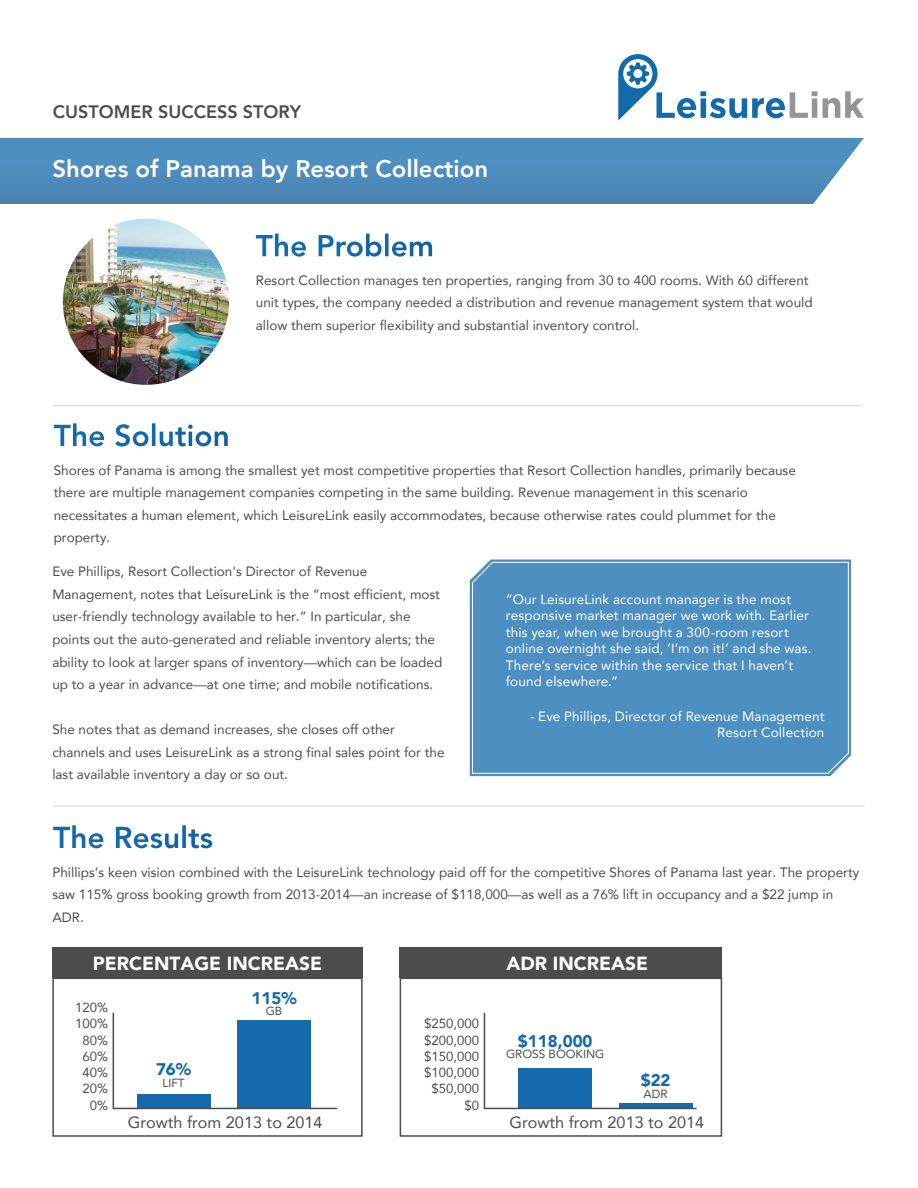
<style>
.page{position:relative;width:918px;height:1188px;background:#fff}
.page>*{position:absolute;margin:0;border:0;box-sizing:border-box;transform-origin:0 0}
.t1{font:800 24px "Avenir";color:#fff}
.t2{font:900 18.9px "Avenir";color:#fdfdfd}
.t3{font:800 18px "Avenir";color:#4b4c4d}
.t4{font:900 16.8px "Avenir";color:#146aad}
.t5{font:16.2px "Avenir";color:#4b4c4d}
.t6{font:13.5px/22.5px "Avenir";color:#4b4c4d}
.t7{font:13.5px/16.5px "Avenir";letter-spacing:.01em;color:#fff}
.t8{font:13.2px/16.2px "Avenir";color:#4b4c4d;text-align:right}
.t9{font:11.85px "Avenir";color:#4b4c4d}
</style>
<div class="page">
<svg style="left:0;top:138px;width:864px;height:66px;background:#528ebd"></svg>
<svg style="left:823px;top:91px;width:41px;height:27px"></svg>
<svg style="left:618px;top:54px;width:199px;height:67px"></svg>
<svg style="left:112px;top:1012px;width:226px;height:98px"></svg>
<div style="left:52px;top:978px;width:311px;height:159px;border:2px solid #4b4c4d"></div>
<div style="left:52px;top:948px;width:311px;height:30px;background:#4b4c4d"></div>
<svg style="left:483px;top:1012px;width:214px;height:98px"></svg>
<div style="left:400px;top:978px;width:322px;height:159px;border:2px solid #4b4c4d"></div>
<div style="left:400px;top:948px;width:322px;height:30px;background:#4b4c4d"></div>
<svg style="left:54px;top:423px;width:174px;height:24px"></svg>
<hr style="left:53px;top:405px;width:808px;height:1px;background:#d1d2d4">
<hr style="left:53px;top:806px;width:812px;height:1px;background:#d1d2d4">
<img style="left:63px;top:219px;width:166px;height:166px;border-radius:83px">
<svg style="left:256px;top:234px;width:176px;height:23px"></svg>
<svg style="left:53px;top:825px;width:159px;height:23px"></svg>
<div style="left:470px;top:560px;width:381px;height:216px;background:#4d8fc0"></div>
<div style="left:472px;top:561px;width:378px;height:213px;background:#4d8fc0"></div>
<h3 class="t3" style="left:53px;top:98px;width:250px">CUSTOMER SUCCESS STORY</h3>
<h1 class="t1" style="left:52px;top:150px;width:437px">Shores of Panama by Resort Collection</h1>
<p class="t6" style="left:256px;top:268px;width:558px">Resort Collection manages ten properties, ranging from 30 to 400 rooms. With 60 different unit types, the company needed a distribution and revenue management system that would allow them superior flexibility and substantial inventory control.</p>
<p class="t6" style="left:54px;top:458px;width:744px">Shores of Panama is among the smallest yet most competitive properties that Resort Collection handles, primarily because there are multiple management companies competing in the same building. Revenue management in this scenario necessitates a human element, which LeisureLink easily accommodates, because otherwise rates could plummet for the property.</p>
<p class="t6" style="left:52px;top:560px;width:391px">Eve Phillips, Resort Collection's Director of Revenue Management, notes that LeisureLink is the “most efficient, most user-friendly technology available to her.” In particular, she points out the auto-generated and reliable inventory alerts; the ability to look at larger spans of inventory—which can be loaded up to a year in advance—at one time; and mobile notifications.</p>
<p class="t6" style="left:52px;top:718px;width:394px">She notes that as demand increases, she closes off other channels and uses LeisureLink as a strong final sales point for the last available inventory a day or so out.</p>
<p class="t7" style="left:506px;top:590px;width:307px">“Our LeisureLink account manager is the most responsive market manager we work with. Earlier this year, when we brought a 300-room resort online overnight she said, ‘I’m on it!’ and she was.<br>There’s service within the service that I haven’t found elsewhere.”</p>
<p class="t7" style="left:530px;top:708px;width:296px;text-align:right">- Eve Phillips, Director of Revenue Management<br>Resort Collection</p>
<p class="t6" style="left:52px;top:860px;width:808px">Phillips’s keen vision combined with the LeisureLink technology paid off for the competitive Shores of Panama last year. The property saw 115% gross booking growth from 2013-2014—an increase of $118,000—as well as a 76% lift in occupancy and a $22 jump in<br>ADR.</p>
<h2 class="t2" style="left:93px;top:947px;width:231px">PERCENTAGE INCREASE</h2>
<p class="t4" style="left:251px;top:983px;width:47px">115%</p>
<p class="t9" style="left:266px;top:1002px;width:18px">GB</p>
<p class="t8" style="left:75px;top:999px;width:34px">120%<br>100%<br>80%<br>60%<br>40%<br>20%<br>0%</p>
<p class="t4" style="left:156px;top:1055px;width:37px">76%</p>
<p class="t9" style="left:162px;top:1073px;width:24px">LIFT</p>
<p class="t5" style="left:128px;top:1110px;width:196px">Growth from 2013 to 2014</p>
<p class="t8" style="left:424px;top:1015px;width:56px">$250,000 $200,000 $150,000 $100,000 $50,000 $0</p>
<h2 class="t2" style="left:506px;top:947px;width:143px">ADR INCREASE</h2>
<p class="t4" style="left:518px;top:1026px;width:76px">$118,000</p>
<p class="t9" style="left:506px;top:1045px;width:100px">GROSS BOOKING</p>
<p class="t4" style="left:641px;top:1066px;width:31px">$22</p>
<p class="t9" style="left:644px;top:1084px;width:26px">ADR</p>
<p class="t5" style="left:509px;top:1110px;width:196px">Growth from 2013 to 2014</p>
</div>
